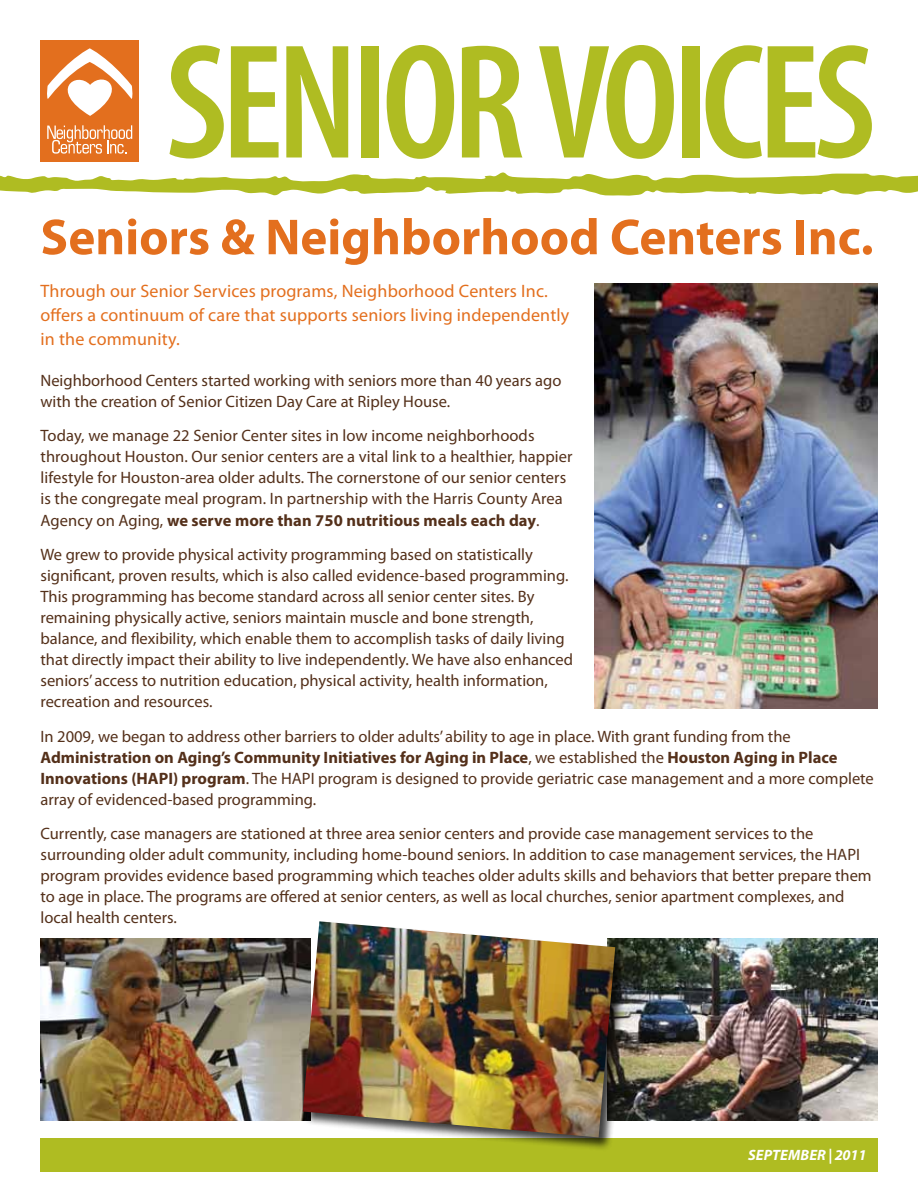
<style>
.page{position:relative;width:918px;height:1188px;background:#fff}
.page>*{position:absolute;margin:0;border:0;box-sizing:border-box;transform-origin:0 0}
.t1{font:600 condensed 165px "Myriad Pro";letter-spacing:-.04em;color:#afbc22}
.t2{font:700 51px "Myriad Pro";color:#e36f1e}
.t3{font:18px/24px "Myriad Pro";letter-spacing:.01em;color:#e36f1e}
.t4{font:16.5px/21px "Myriad Pro";color:#54301a}
.t5{font:italic 700 15px "Myriad Pro";letter-spacing:.01em;color:#fff}
.s1{font-weight:700}
</style>
<div class="page">
<div style="left:40px;top:1139px;width:838px;height:33px;background:#afbc22"></div>
<div style="left:40px;top:40px;width:99px;height:122px;background:#e36f1e"></div>
<svg style="left:47px;top:125px;width:85px;height:29px"></svg>
<svg style="left:47px;top:48px;width:86px;height:68px"></svg>
<svg style="left:0;top:172px;width:918px;height:24px"></svg>
<img style="left:629px;top:938px;width:248px;height:182px">
<img style="left:594px;top:283px;width:284px;height:425px">
<img style="left:40px;top:938px;width:262px;height:182px">
<div style="left:302px;top:921px;width:327px;height:230px;background:#000;opacity:.75"></div>
<img style="left:303px;top:921px;width:312px;height:216px">
<h1 class="t1" style="left:165px;top:13px;width:704px">SENIOR VOICES</h1>
<h2 class="t2" style="left:40px;top:204px;width:835px">Seniors &amp; Neighborhood Centers Inc.</h2>
<p class="t3" style="left:40px;top:278px;width:530px">Through our Senior Services programs, Neighborhood Centers Inc. offers a continuum of care that supports seniors living independently in the community.</p>
<p class="t4" style="left:40px;top:370px;width:522px">Neighborhood Centers started working with seniors more than 40 years ago with the creation of Senior Citizen Day Care at Ripley House.</p>
<p class="t4" style="left:40px;top:425px;width:534px">Today, we manage 22 Senior Center sites in low income neighborhoods throughout Houston. Our senior centers are a vital link to a healthier, happier lifestyle for Houston-area older adults. The cornerstone of our senior centers is the congregate meal program. In partnership with the Harris County Area Agency on Aging, <span class="s1">we serve more than 750 nutritious meals each day</span>.</p>
<p class="t4" style="left:40px;top:544px;width:534px">We grew to provide physical activity programming based on statistically significant, proven results, which is also called evidence-based programming.<br>This programming has become standard across all senior center sites. By remaining physically active, seniors maintain muscle and bone strength, balance, and flexibility, which enable them to accomplish tasks of daily living that directly impact their ability to live independently. We have also enhanced seniors’ access to nutrition education, physical activity, health information, recreation and resources.</p>
<p class="t4" style="left:40px;top:725px;width:835px">In 2009, we began to address other barriers to older adults’ ability to age in place. With grant funding from the <span class="s1">Administration on Aging’s Community Initiatives for Aging in Place</span>, we established the <span class="s1">Houston Aging in Place Innovations (HAPI) program</span>. The HAPI program is designed to provide geriatric case management and a more complete array of evidenced-based programming.</p>
<p class="t4" style="left:40px;top:823px;width:833px">Currently, case managers are stationed at three area senior centers and provide case management services to the surrounding older adult community, including home-bound seniors. In addition to case management services, the HAPI program provides evidence based programming which teaches older adults skills and behaviors that better prepare them to age in place. The programs are offered at senior centers, as well as local churches, senior apartment complexes, and local health centers.</p>
<p class="t5" style="left:748px;top:1146px;width:120px">SEPTEMBER | 2011</p>
</div>
